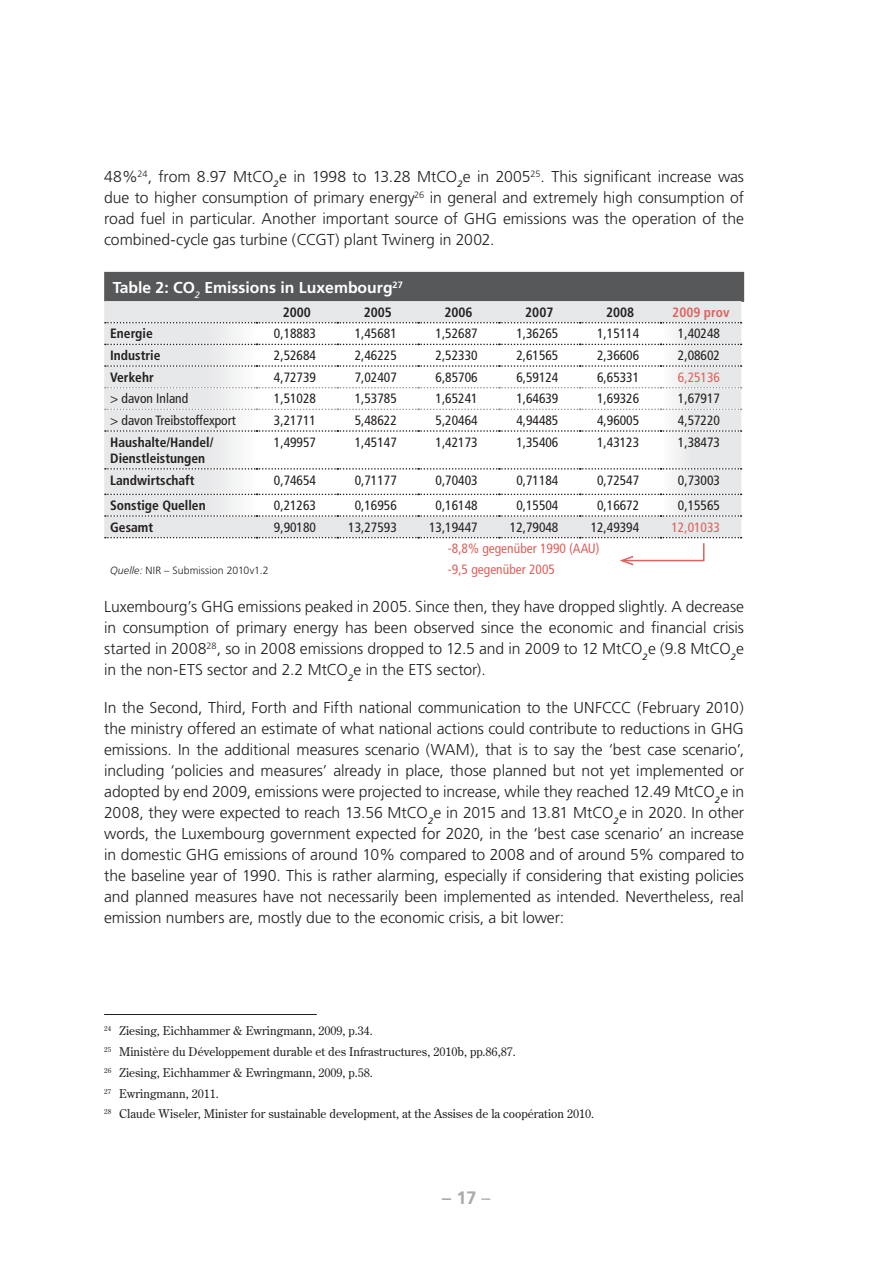
<style>
.page{position:relative;width:893px;height:1263px;background:#fff}
.page>*{position:absolute;margin:0;border:0;box-sizing:border-box;transform-origin:0 0}
.t1{font:700 18px "Frutiger";color:#a8a9ad}
.t2{font:300 15.75px/21px "Frutiger";letter-spacing:-.005em;color:#231f20;text-align:justify}
.t3{font:700 15.75px "Frutiger";color:#fff}
.t4{font:condensed 13.5px "Frutiger";color:#231f20}
.t5{font:700 condensed 13.5px/16.2px "Frutiger";color:#231f20}
.t6{font:condensed 13.5px/21px "Frutiger";color:#dc635e}
.t7{font:700 condensed 13.5px "Frutiger";color:#dc635e}
.t8{font:12px/20.9px "Century Old Style Std";color:#231f20}
.t9{font:300 10.5px "Frutiger";letter-spacing:.01em;color:#231f20}
.s1{font-style:italic}
.s2{font-weight:400}
</style>
<div class="page">
<div style="left:104px;top:272px;width:640px;height:30px;background:#57585a"></div>
<div style="left:104px;top:301px;width:637px;height:237px;background:#e6e7e9"></div>
<svg style="left:104px;top:322px;width:638px;height:195px"></svg>
<svg style="left:105px;top:537px;width:637px;height:29px"></svg>
<hr style="left:104px;top:1014px;width:213px;height:1px;background:#231f20">
<p class="t2" style="left:104px;top:166px;width:641px">48%<sup>24</sup>, from 8.97 MtCO<sub>2</sub>e in 1998 to 13.28 MtCO<sub>2</sub>e in 2005<sup>25</sup>. This significant increase was due to higher consumption of primary energy<sup>26</sup> in general and extremely high consumption of road fuel in particular. Another important source of GHG emissions was the operation of the combined-cycle gas turbine (CCGT) plant Twinerg in 2002.</p>
<p class="t3" style="left:113px;top:278px;width:292px">Table 2: CO<sub>2</sub> Emissions in Luxembourg<sup>27</sup></p>
<p class="t5" style="left:283px;top:304px;width:30px">2000</p>
<p class="t5" style="left:364px;top:304px;width:30px">2005</p>
<p class="t5" style="left:444px;top:304px;width:30px">2006</p>
<p class="t5" style="left:525px;top:304px;width:30px">2007</p>
<p class="t5" style="left:606px;top:304px;width:30px">2008</p>
<p class="t7" style="left:672px;top:304px;width:59px">2009 prov</p>
<p class="t5" style="left:110px;top:326px;width:44px">Energie</p>
<p class="t4" style="left:274px;top:326px;width:44px">0,18883</p>
<p class="t4" style="left:355px;top:326px;width:44px">1,45681</p>
<p class="t4" style="left:436px;top:326px;width:44px">1,52687</p>
<p class="t4" style="left:516px;top:326px;width:44px">1,36265</p>
<p class="t4" style="left:597px;top:326px;width:44px">1,15114</p>
<p class="t4" style="left:678px;top:326px;width:44px">1,40248</p>
<p class="t5" style="left:110px;top:347px;width:52px">Industrie</p>
<p class="t4" style="left:274px;top:347px;width:44px">2,52684</p>
<p class="t4" style="left:355px;top:347px;width:44px">2,46225</p>
<p class="t4" style="left:436px;top:347px;width:44px">2,52330</p>
<p class="t4" style="left:516px;top:347px;width:44px">2,61565</p>
<p class="t4" style="left:597px;top:347px;width:44px">2,36606</p>
<p class="t4" style="left:678px;top:347px;width:44px">2,08602</p>
<p class="t5" style="left:110px;top:369px;width:45px">Verkehr</p>
<p class="t4" style="left:274px;top:369px;width:44px">4,72739</p>
<p class="t4" style="left:355px;top:369px;width:44px">7,02407</p>
<p class="t4" style="left:436px;top:369px;width:44px">6,85706</p>
<p class="t4" style="left:516px;top:369px;width:44px">6,59124</p>
<p class="t4" style="left:597px;top:369px;width:44px">6,65331</p>
<p class="t6" style="left:678px;top:367px;width:44px">6,25136</p>
<p class="t4" style="left:110px;top:391px;width:80px">&gt; davon Inland</p>
<p class="t4" style="left:274px;top:391px;width:44px">1,51028</p>
<p class="t4" style="left:355px;top:391px;width:44px">1,53785</p>
<p class="t4" style="left:436px;top:391px;width:44px">1,65241</p>
<p class="t4" style="left:516px;top:391px;width:44px">1,64639</p>
<p class="t4" style="left:597px;top:391px;width:44px">1,69326</p>
<p class="t4" style="left:678px;top:391px;width:44px">1,67917</p>
<p class="t4" style="left:110px;top:412px;width:127px">&gt; davon Treibstoffexport</p>
<p class="t4" style="left:274px;top:412px;width:44px">3,21711</p>
<p class="t4" style="left:355px;top:412px;width:44px">5,48622</p>
<p class="t4" style="left:436px;top:412px;width:44px">5,20464</p>
<p class="t4" style="left:516px;top:412px;width:44px">4,94485</p>
<p class="t4" style="left:597px;top:412px;width:44px">4,96005</p>
<p class="t4" style="left:678px;top:412px;width:44px">4,57220</p>
<p class="t5" style="left:110px;top:434px;width:105px">Haushalte/Handel/<br>Dienstleistungen</p>
<p class="t4" style="left:274px;top:434px;width:44px">1,49957</p>
<p class="t4" style="left:355px;top:434px;width:44px">1,45147</p>
<p class="t4" style="left:436px;top:434px;width:44px">1,42173</p>
<p class="t4" style="left:516px;top:434px;width:44px">1,35406</p>
<p class="t4" style="left:597px;top:434px;width:44px">1,43123</p>
<p class="t4" style="left:678px;top:434px;width:44px">1,38473</p>
<p class="t5" style="left:110px;top:472px;width:86px">Landwirtschaft</p>
<p class="t4" style="left:274px;top:472px;width:44px">0,74654</p>
<p class="t4" style="left:355px;top:472px;width:44px">0,71177</p>
<p class="t4" style="left:436px;top:472px;width:44px">0,70403</p>
<p class="t4" style="left:516px;top:472px;width:44px">0,71184</p>
<p class="t4" style="left:597px;top:472px;width:44px">0,72547</p>
<p class="t4" style="left:678px;top:472px;width:44px">0,73003</p>
<p class="t5" style="left:110px;top:497px;width:97px">Sonstige Quellen</p>
<p class="t4" style="left:274px;top:497px;width:44px">0,21263</p>
<p class="t4" style="left:355px;top:497px;width:44px">0,16956</p>
<p class="t4" style="left:436px;top:497px;width:44px">0,16148</p>
<p class="t4" style="left:516px;top:497px;width:44px">0,15504</p>
<p class="t4" style="left:597px;top:497px;width:44px">0,16672</p>
<p class="t4" style="left:678px;top:497px;width:44px">0,15565</p>
<p class="t5" style="left:110px;top:519px;width:44px">Gesamt</p>
<p class="t4" style="left:274px;top:519px;width:44px">9,90180</p>
<p class="t4" style="left:348px;top:519px;width:50px">13,27593</p>
<p class="t4" style="left:429px;top:519px;width:50px">13,19447</p>
<p class="t4" style="left:510px;top:519px;width:50px">12,79048</p>
<p class="t4" style="left:591px;top:519px;width:50px">12,49394</p>
<p class="t6" style="left:671px;top:517px;width:50px">12,01033</p>
<p class="t9" style="left:110px;top:565px;width:160px"><span class="s1">Quelle:</span> NIR – Submission 2010v1.2</p>
<p class="t6" style="left:448px;top:538px;width:153px">-8,8% gegenüber 1990 (AAU) -9,5 gegenüber 2005</p>
<p class="t2" style="left:104px;top:597px;width:641px">Luxembourg’s GHG emissions peaked in 2005. Since then, they have dropped slightly. A decrease in consumption of primary energy has been observed since the economic and financial crisis started in 2008<sup>28</sup>, so in 2008 emissions dropped to 12.5 and in 2009 to 12 MtCO<sub>2</sub>e (9.8 MtCO<sub>2</sub>e in the non-ETS sector and 2.2 MtCO<sub>2</sub>e in the ETS sector).</p>
<p class="t2" style="left:104px;top:698px;width:641px">In the Second, Third, Forth and Fifth national communication to the UNFCCC (February 2010) the ministry offered an estimate of what national actions could contribute to reductions in GHG emissions. In the additional measures scenario (WAM), that is to say the ‘best case scenario’, including ‘policies and measures’ already in place, those planned but not yet implemented or adopted by end 2009, emissions were projected to increase, while they reached 12.49 MtCO<sub>2</sub>e in 2008, they were expected to reach 13.56 MtCO<sub>2</sub>e in 2015 and 13.81 MtCO<sub>2</sub>e in 2020. In other words, the Luxembourg government expected for 2020, in the ‘best case scenario’ an increase in domestic GHG emissions of around 10% compared to 2008 and of around 5% compared to the baseline year of 1990. This is rather alarming, especially if considering that existing policies and planned measures have not necessarily been implemented as intended. Nevertheless, real emission numbers are, mostly due to the economic crisis, a bit lower:</p>
<p class="t8" style="left:104px;top:1020px;width:491px"><sup>24</sup> Ziesing, Eichhammer &amp; Ewringmann, 2009, p.34.<br><sup>25</sup> Ministère du Développement durable et des Infrastructures, 2010b, pp.86,87.<br><sup>26</sup> Ziesing, Eichhammer &amp; Ewringmann, 2009, p.58.<br><sup>27</sup> Ewringmann, 2011.<br><sup>28</sup> Claude Wiseler, Minister for sustainable development, at the Assises de la coopération 2010.</p>
<p class="t1" style="left:442px;top:1187px;width:50px">– 17 <span class="s2">–</span></p>
</div>
